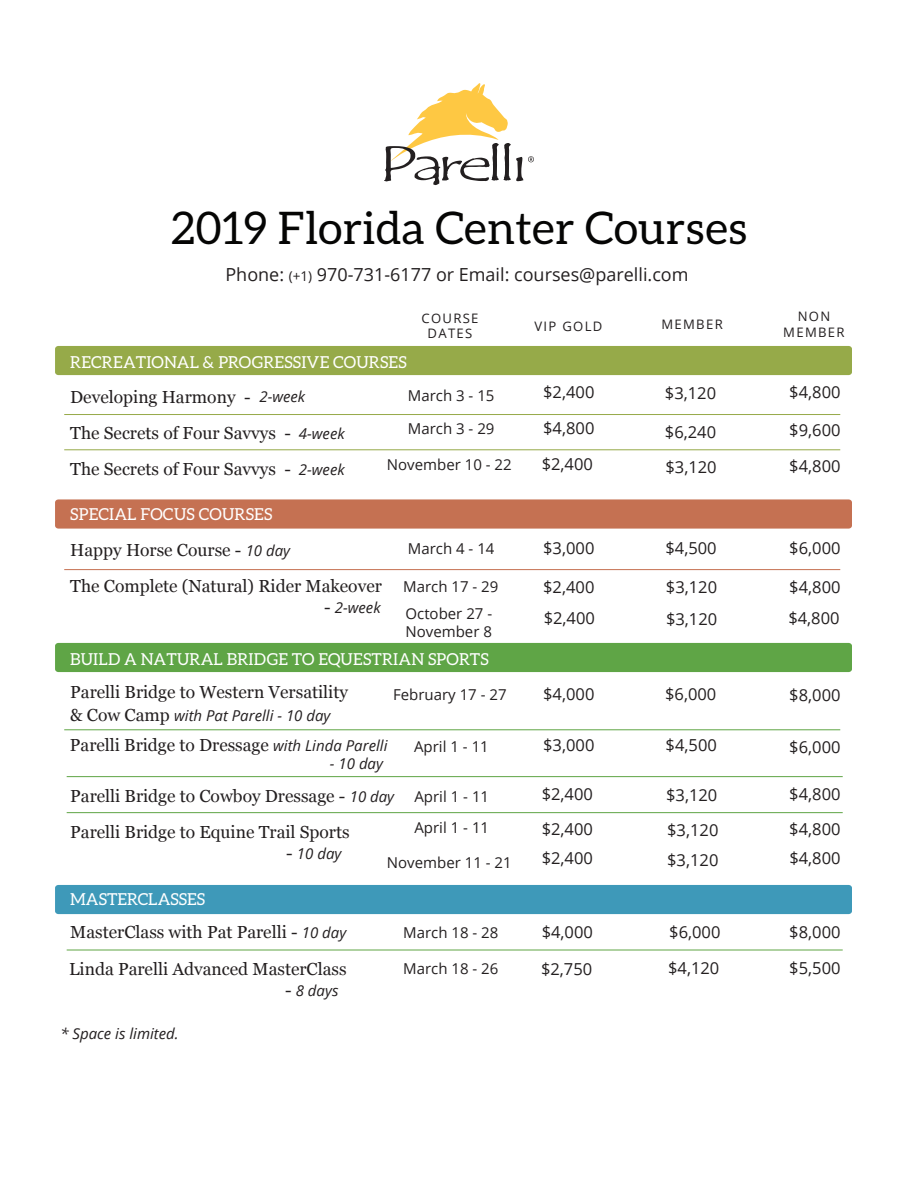
<style>
.page{position:relative;width:918px;height:1188px;background:#fff}
.page>*{position:absolute;margin:0;border:0;box-sizing:border-box;transform-origin:0 0}
.t1{font:45px "Aleo";letter-spacing:.01em;color:#050504}
.t2{font:18px "Open Sans";color:#231f20}
.t3{font:17.4px/36px "Georgia";color:#231f20}
.t4{font:16.5px/36px "Open Sans";color:#231f20}
.t5{font:16.5px "Aleo";letter-spacing:.01em;color:#fff}
.t6{font:15px/33px "Open Sans";color:#231f20}
.t7{font:italic 15px "Open Sans";color:#231f20}
.t8{font:13.05px/15.8px "Open Sans";letter-spacing:.1em;color:#231f20;text-align:center}
.s1{font-size:13.5px}
.s2{font-family:"Open Sans";font-style:italic;font-size:15px}
.s3{font-family:"Georgia";font-style:normal;font-size:17.4px}
</style>
<div class="page">
<svg style="left:384px;top:83px;width:150px;height:102px"></svg>
<div style="left:55px;top:346px;width:797px;height:29px;background:#96aa49;border-radius:3px"></div>
<div style="left:55px;top:499px;width:797px;height:30px;background:#c57152;border-radius:3px"></div>
<div style="left:55px;top:643px;width:797px;height:29px;background:#5fa546;border-radius:3px"></div>
<div style="left:55px;top:885px;width:797px;height:29px;background:#3e99b9;border-radius:3px"></div>
<hr style="left:64px;top:414px;width:776px;height:1px;background:#96a948">
<hr style="left:64px;top:569px;width:776px;height:1px;background:#c67152">
<hr style="left:64px;top:449px;width:776px;height:1px;background:#96a948">
<hr style="left:64px;top:729px;width:776px;height:1px;background:#5fa545">
<hr style="left:67px;top:950px;width:776px;height:1px;background:#5fa545">
<hr style="left:67px;top:812px;width:776px;height:1px;background:#5fa545">
<hr style="left:67px;top:776px;width:776px;height:1px;background:#5fa545">
<h1 class="t1" style="left:171px;top:203px;width:577px">2019 Florida Center Courses</h1>
<p class="t2" style="left:225px;top:262px;width:465px">Phone: <span class="s1">(+1)</span> 970-731-6177 or Email: courses@parelli.com</p>
<p class="t8" style="left:421px;top:310px;width:59px">COURSE<br>DATES</p>
<p class="t8" style="left:535px;top:318px;width:69px">VIP GOLD</p>
<p class="t8" style="left:661px;top:316px;width:63px">MEMBER</p>
<p class="t8" style="left:783px;top:308px;width:63px">NON<br>MEMBER</p>
<p class="t5" style="left:70px;top:353px;width:338px">RECREATIONAL &amp; PROGRESSIVE COURSES</p>
<p class="t3" style="left:70px;top:378px;width:276px">Developing Harmony -<br>The Secrets of Four Savvys - <span class="s2">4-week<br></span>The Secrets of Four Savvys - <span class="s2">2-week</span></p>
<p class="t5" style="left:70px;top:505px;width:204px">SPECIAL FOCUS COURSES</p>
<p class="t3" style="left:70px;top:531px;width:313px">Happy Horse Course - <span class="s2">10 day<br></span>The Complete (Natural) Rider Makeover</p>
<p class="t7" style="left:324px;top:597px;width:58px"><span class="s3">-</span> 2-week</p>
<p class="t6" style="left:408px;top:379px;width:88px">March 3 - 15<br>March 3 - 29</p>
<p class="t6" style="left:387px;top:448px;width:126px">November 10 - 22</p>
<p class="t7" style="left:259px;top:387px;width:47px">2-week</p>
<p class="t6" style="left:408px;top:532px;width:88px">March 4 - 14</p>
<p class="t6" style="left:403px;top:572px;width:97px;line-height:27px">March 17 - 29<br>October 27 -</p>
<p class="t6" style="left:406px;top:614px;width:88px">November 8</p>
<p class="t4" style="left:542px;top:374px;width:54px;text-align:justify">$2,400 $4,800 $2,400</p>
<p class="t4" style="left:543px;top:530px;width:53px">$3,000</p>
<p class="t4" style="left:543px;top:569px;width:53px">$2,400</p>
<p class="t4" style="left:544px;top:600px;width:53px">$2,400</p>
<p class="t4" style="left:665px;top:375px;width:53px">$3,120</p>
<p class="t4" style="left:665px;top:415px;width:53px;line-height:35px">$6,240 $3,120</p>
<p class="t4" style="left:666px;top:530px;width:53px">$4,500</p>
<p class="t4" style="left:666px;top:569px;width:53px">$3,120</p>
<p class="t4" style="left:666px;top:601px;width:53px">$3,120</p>
<p class="t4" style="left:789px;top:374px;width:53px">$4,800</p>
<p class="t4" style="left:789px;top:411px;width:53px">$9,600 $4,800</p>
<p class="t4" style="left:789px;top:530px;width:53px">$6,000</p>
<p class="t4" style="left:789px;top:569px;width:53px">$4,800</p>
<p class="t4" style="left:788px;top:600px;width:53px">$4,800</p>
<p class="t5" style="left:70px;top:650px;width:420px">BUILD A NATURAL BRIDGE TO EQUESTRIAN SPORTS</p>
<p class="t3" style="left:70px;top:673px;width:279px">Parelli Bridge to Western Versatility</p>
<p class="t7" style="left:70px;top:705px;width:262px"><span class="s3">&amp; Cow Camp</span> with Pat Parelli - 10 day</p>
<p class="t6" style="left:393px;top:677px;width:115px">February 17 - 27</p>
<p class="t4" style="left:543px;top:675px;width:53px">$4,000</p>
<p class="t4" style="left:665px;top:675px;width:53px">$6,000</p>
<p class="t4" style="left:789px;top:677px;width:53px">$8,000</p>
<p class="t3" style="left:70px;top:726px;width:319px">Parelli Bridge to Dressage <span class="s2">with Linda Parelli</span></p>
<p class="t6" style="left:414px;top:730px;width:76px">April 1 - 11</p>
<p class="t4" style="left:543px;top:727px;width:53px">$3,000</p>
<p class="t4" style="left:666px;top:727px;width:53px">$4,500</p>
<p class="t4" style="left:789px;top:728px;width:53px">$6,000</p>
<p class="t7" style="left:330px;top:754px;width:55px">- 10 day</p>
<p class="t3" style="left:70px;top:777px;width:325px">Parelli Bridge to Cowboy Dressage - <span class="s2">10 day<br></span>Parelli Bridge to Equine Trail Sports</p>
<p class="t7" style="left:286px;top:843px;width:57px"><span class="s3">-</span> 10 day</p>
<p class="t5" style="left:70px;top:890px;width:136px">MASTERCLASSES</p>
<p class="t3" style="left:70px;top:913px;width:278px">MasterClass with Pat Parelli - <span class="s2">10 day</span></p>
<p class="t6" style="left:414px;top:780px;width:76px;line-height:31.5px">April 1 - 11<br>April 1 - 11</p>
<p class="t6" style="left:387px;top:845px;width:126px">November 11 - 21</p>
<p class="t6" style="left:403px;top:916px;width:97px">March 18 - 28</p>
<p class="t4" style="left:542px;top:776px;width:53px">$2,400</p>
<p class="t4" style="left:542px;top:813px;width:53px;line-height:29.7px">$2,400 $2,400</p>
<p class="t4" style="left:542px;top:914px;width:53px">$4,000</p>
<p class="t4" style="left:666px;top:777px;width:53px">$3,120</p>
<p class="t4" style="left:667px;top:814px;width:53px;line-height:30.8px">$3,120 $3,120</p>
<p class="t4" style="left:669px;top:914px;width:53px">$6,000</p>
<p class="t4" style="left:789px;top:777px;width:53px;line-height:34.2px">$4,800 $4,800</p>
<p class="t4" style="left:789px;top:840px;width:53px">$4,800</p>
<p class="t4" style="left:789px;top:914px;width:53px">$8,000</p>
<p class="t3" style="left:69px;top:950px;width:279px">Linda Parelli Advanced MasterClass</p>
<p class="t7" style="left:285px;top:980px;width:55px"><span class="s3">-</span> 8 days</p>
<p class="t7" style="left:60px;top:1023px;width:120px">* Space is limited.</p>
<p class="t6" style="left:403px;top:951px;width:97px">March 18 - 26</p>
<p class="t4" style="left:541px;top:950px;width:53px">$2,750</p>
<p class="t4" style="left:668px;top:950px;width:53px">$4,120</p>
<p class="t4" style="left:789px;top:949px;width:53px">$5,500</p>
</div>
